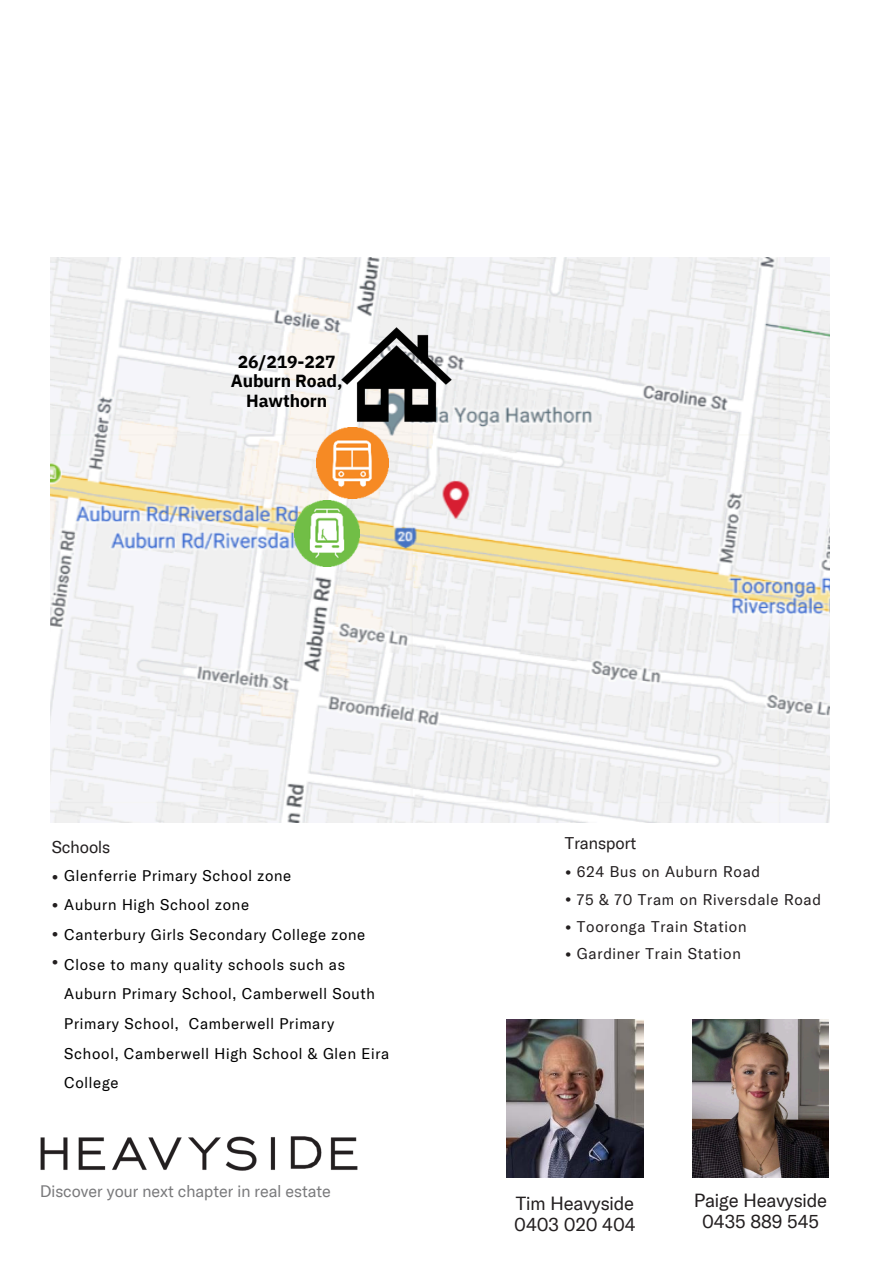
<style>
.page{position:relative;width:894px;height:1264px;background:#fff}
.page>*{position:absolute;margin:0;border:0;box-sizing:border-box;transform-origin:0 0}
.t1{font:18.6px/21px "GT America";letter-spacing:-.005em;color:#231f20}
.t2{font:700 17.4px/19.4px "IBM Plex Sans";letter-spacing:-.005em;color:#000;text-align:center}
.t3{font:17.1px/28.5px "Arimo";color:#231f20;text-align:justify}
.t4{font:16.65px "GT America";color:#231f20}
.t5{font:16.35px "GT America";color:#7a7a7c}
.t6{font:15.15px/29.7px "GT America";letter-spacing:.05em;color:#000}
.t7{font:15.15px "GT America";letter-spacing:.05em;color:#231f20}
.s1{font-family:"Arimo";font-size:16.35px}
</style>
<div class="page">
<img style="left:50px;top:257px;width:779px;height:565px">
<img style="left:327px;top:313px;width:138px;height:122px">
<img style="left:40px;top:1136px;width:318px;height:35px">
<img style="left:316px;top:427px;width:72px;height:71px">
<img style="left:295px;top:501px;width:64px;height:65px">
<img style="left:506px;top:1019px;width:137px;height:158px">
<img style="left:692px;top:1019px;width:136px;height:158px">
<p class="t2" style="left:231px;top:351px;width:113px">26/219-227<br>Auburn Road,<br>Hawthorn</p>
<p class="t4" style="left:52px;top:836px;width:60px">Schools</p>
<p class="t4" style="left:565px;top:832px;width:73px">Transport</p>
<p class="t6" style="left:64px;top:860px;width:228px">Glenferrie Primary School zone</p>
<p class="t6" style="left:64px;top:889px;width:186px">Auburn High School zone</p>
<p class="t6" style="left:64px;top:919px;width:302px">Canterbury Girls Secondary College zone</p>
<p class="t6" style="left:64px;top:949px;width:326px">Close to many quality schools such as Auburn Primary School, Camberwell South Primary School, Camberwell Primary School, Camberwell High School &amp; Glen Eira College</p>
<p class="t7" style="left:565px;top:862px;width:196px"><span class="s1">•</span> 624 Bus on Auburn Road</p>
<p class="t7" style="left:565px;top:889px;width:257px"><span class="s1">•</span> 75 &amp; 70 Tram on Riversdale Road</p>
<p class="t7" style="left:565px;top:916px;width:182px"><span class="s1">•</span> Tooronga Train Station</p>
<p class="t7" style="left:565px;top:944px;width:177px"><span class="s1">•</span> Gardiner Train Station</p>
<p class="t3" style="left:52px;top:862px;width:8px">• • •</p>
<p class="t3" style="left:52px;top:947px;width:8px">•</p>
<p class="t5" style="left:40px;top:1180px;width:292px">Discover your next chapter in real estate</p>
<h2 class="t1" style="left:514px;top:1192px;width:123px">Tim Heavyside<br>0403 020 404</h2>
<h2 class="t1" style="left:693px;top:1189px;width:135px;text-align:center">Paige Heavyside<br>0435 889 545</h2>
</div>
